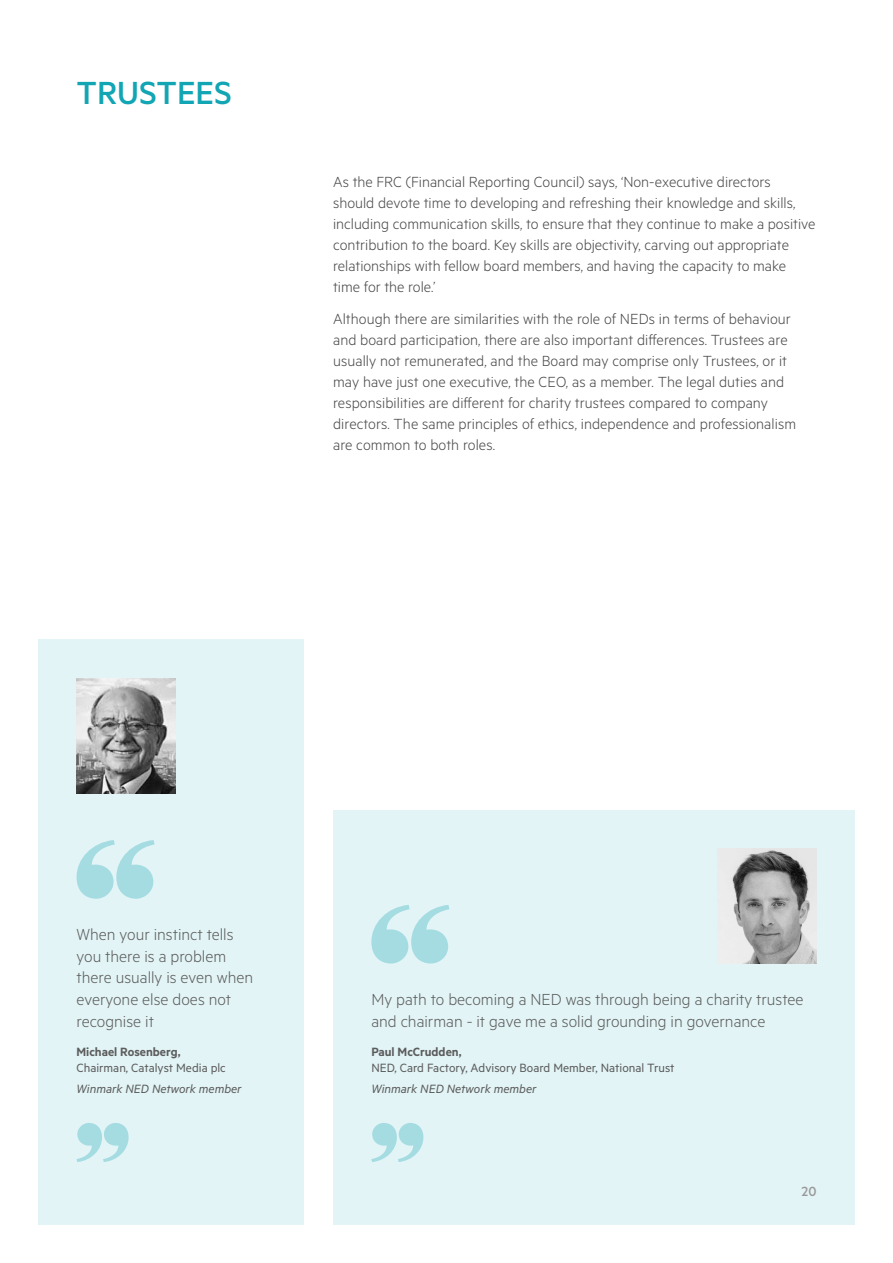
<style>
.page{position:relative;width:893px;height:1263px;background:#fff}
.page>*{position:absolute;margin:0;border:0;box-sizing:border-box;transform-origin:0 0}
.t1{font:500 36px "Metric";color:#12a5b3}
.t2{font:300 18px/21.6px "Metric";color:#5c5c5c}
.t3{font:300 16.5px/21px "Metric";color:#474747}
.t4{font:500 15px "Metric";color:#999}
.t5{font:13.5px "Metric";color:#5c5c5c}
.t6{font:italic 13.5px "Metric";color:#5c5c5c}
.t7{font:600 13.5px "Metric";color:#5c5c5c}
</style>
<div class="page">
<div style="left:38px;top:639px;width:265px;height:586px;background:#e2f4f6"></div>
<svg style="left:77px;top:840px;width:78px;height:59px"></svg>
<svg style="left:77px;top:1123px;width:52px;height:39px"></svg>
<img style="left:77px;top:678px;width:98px;height:115px">
<div style="left:333px;top:810px;width:522px;height:415px;background:#e2f4f6"></div>
<svg style="left:371px;top:905px;width:78px;height:58px"></svg>
<svg style="left:371px;top:1123px;width:52px;height:39px"></svg>
<img style="left:718px;top:849px;width:98px;height:114px">
<h1 class="t1" style="left:77px;top:72px;width:157px">TRUSTEES</h1>
<p class="t3" style="left:333px;top:171px;width:484px">As the FRC (Financial Reporting Council) says, ‘Non-executive directors should devote time to developing and refreshing their knowledge and skills, including communication skills, to ensure that they continue to make a positive contribution to the board. Key skills are objectivity, carving out appropriate relationships with fellow board members, and having the capacity to make time for the role.’</p>
<p class="t3" style="left:333px;top:308px;width:464px">Although there are similarities with the role of NEDs in terms of behaviour and board participation, there are also important differences. Trustees are usually not remunerated, and the Board may comprise only Trustees, or it may have just one executive, the CEO, as a member. The legal duties and responsibilities are different for charity trustees compared to company directors. The same principles of ethics, independence and professionalism are common to both roles.</p>
<p class="t2" style="left:77px;top:923px;width:178px">When your instinct tells you there is a problem there usually is even when everyone else does not recognise it</p>
<p class="t7" style="left:77px;top:1044px;width:106px">Michael Rosenberg,</p>
<p class="t5" style="left:77px;top:1060px;width:151px">Chairman, Catalyst Media plc</p>
<p class="t6" style="left:77px;top:1081px;width:167px">Winmark NED Network member</p>
<p class="t2" style="left:371px;top:988px;width:434px">My path to becoming a NED was through being a charity trustee and chairman - it gave me a solid grounding in governance</p>
<p class="t7" style="left:371px;top:1044px;width:92px">Paul McCrudden,</p>
<p class="t5" style="left:371px;top:1060px;width:305px">NED, Card Factory, Advisory Board Member, National Trust</p>
<p class="t6" style="left:371px;top:1081px;width:167px">Winmark NED Network member</p>
<p class="t4" style="left:802px;top:1183px;width:16px">20</p>
</div>
